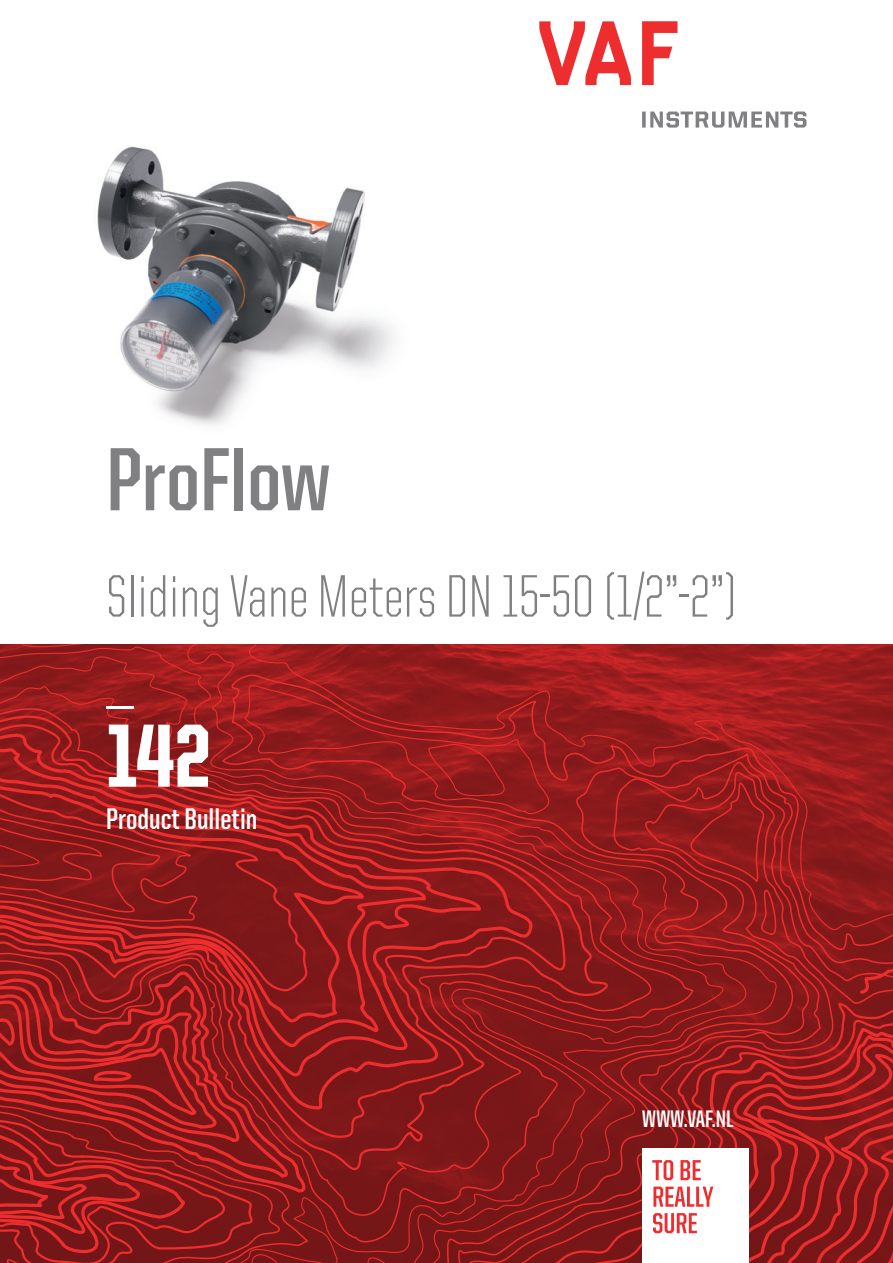
<style>
.page{position:relative;width:893px;height:1263px;background:#fff}
.page>*{position:absolute;margin:0;border:0;box-sizing:border-box;transform-origin:0 0}
.t1{font:700 90px "United Sans Cond";color:#808083}
.t2{font:800 90px "United Sans Cond";color:#fff}
.t3{font:300 90px "United Sans Cond";color:#fff}
.t4{font:300 60px "United Sans Cond";color:#808083}
.t5{font:700 30px "United Sans Cond";color:#fff}
.t6{font:700 24px "United Sans Cond";color:#fff}
</style>
<div class="page">
<img style="left:97px;top:146px;width:296px;height:279px">
<svg style="left:0;top:644px;width:893px;height:619px;background:#931b1c"></svg>
<svg style="left:539px;top:21px;width:92px;height:64px"></svg>
<svg style="left:642px;top:21px;width:35px;height:64px"></svg>
<svg style="left:642px;top:112px;width:164px;height:16px"></svg>
<div style="left:642px;top:1148px;width:106px;height:115px;background:#fff"></div>
<svg style="left:652px;top:781px;width:241px;height:482px;background:#9e2f30"></svg>
<h1 class="t1" style="left:106px;top:433px;width:225px">ProFlow</h1>
<p class="t4" style="left:106px;top:566px;width:632px">Sliding Vane Meters DN 15-50 (1/2”-2”)</p>
<h1 class="t3" style="left:106px;top:626px;width:28px">_</h1>
<h1 class="t2" style="left:106px;top:709px;width:105px">142</h1>
<p class="t5" style="left:106px;top:803px;width:153px">Product Bulletin</p>
<p class="t6" style="left:642px;top:1106px;width:93px">WWW.VAF.NL</p>
</div>
